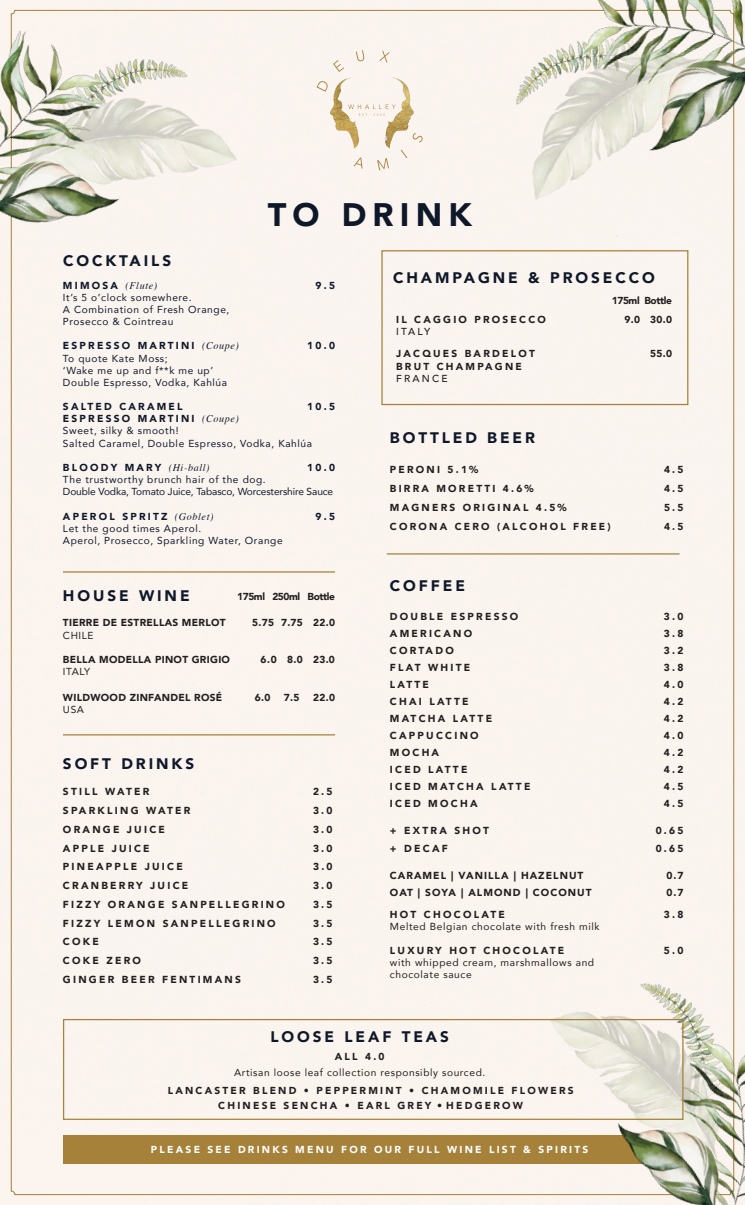
<style>
.page{position:relative;width:745px;height:1205px;background:#fff}
.page>*{position:absolute;margin:0;border:0;box-sizing:border-box;transform-origin:0 0}
.t1{font:900 32.5px "Avenir";letter-spacing:.19em;color:#0f1829}
.t2{font:900 15.25px "Avenir";letter-spacing:.19em;color:#0f1829}
.t3{font:900 10.12px/15px "Avenir";letter-spacing:.22em;color:#231f20;text-align:center}
.t4{font:10.12px/12.1px "Avenir";letter-spacing:.06em;color:#0f1829}
.t5{font:10.12px/12.2px "Avenir";letter-spacing:.06em;color:#231f20}
.t6{font:900 10.12px "Avenir";letter-spacing:.22em;color:#0f1829}
.t7{font:900 10.12px "Avenir";letter-spacing:.03em;color:#231f20}
.t8{font:10.12px "Avenir";letter-spacing:-.01em;color:#0f1829}
.t9{font:900 10.12px "Avenir";letter-spacing:.1em;color:#231f20}
.t10{font:900 10.12px "Avenir";letter-spacing:.22em;color:#fff}
.t11{font:900 10.12px "Avenir";letter-spacing:-.04em;color:#231f20}
.t12{font:italic 10.12px "Times";letter-spacing:.06em;color:#0f1829}
.t13{font:500 10.12px "Avenir";letter-spacing:.22em;color:#231f20}
.s1{font-family:"Avenir";font-weight:900;font-style:normal}
.s2{font-family:"Times";font-weight:400;font-style:italic}
.s3{font-weight:400}
</style>
<div class="page">
<div style="left:0;top:0;width:744px;height:1205px;background:#faf4ef"></div>
<div style="left:63px;top:1135px;width:620px;height:28px;background:#a58139"></div>
<hr style="left:63px;top:571px;width:272px;height:1px;background:#a58139">
<hr style="left:63px;top:734px;width:272px;height:1px;background:#a58139">
<hr style="left:386px;top:553px;width:293px;height:1px;background:#a58139">
<img style="left:0;top:0;width:261px;height:332px">
<img style="left:475px;top:0;width:269px;height:250px">
<img style="left:501px;top:922px;width:243px;height:283px">
<div style="left:381px;top:250px;width:307px;height:155px;border:1px solid #a58139"></div>
<svg style="left:333px;top:60px;width:11px;height:12px"></svg>
<svg style="left:355px;top:50px;width:9px;height:11px"></svg>
<svg style="left:379px;top:51px;width:10px;height:12px"></svg>
<svg style="left:316px;top:78px;width:106px;height:92px"></svg>
<div style="left:63px;top:1019px;width:620px;height:101px;border:1px solid #a58139"></div>
<p class="t1" style="left:267px;top:187px;width:205px">TO DRINK</p>
<p class="t2" style="left:63px;top:247px;width:110px">COCKTAILS</p>
<p class="t12" style="left:63px;top:276px;width:96px"><span class="s1">M I M O S A</span> (Flute)</p>
<p class="t6" style="left:315px;top:276px;width:21px">9.5</p>
<p class="t4" style="left:63px;top:291px;width:168px">It’s 5 o’clock somewhere.<br>A Combination of Fresh Orange,<br>Prosecco &amp; Cointreau</p>
<p class="t6" style="left:63px;top:337px;width:177px">ESPRESSO MARTINI <span class="s2">(Coupe)</span></p>
<p class="t6" style="left:307px;top:337px;width:29px">10.0</p>
<p class="t4" style="left:63px;top:352px;width:152px">To quote Kate Moss;<br>‘Wake me up and f**k me up’</p>
<p class="t4" style="left:63px;top:376px;width:165px">Double Espresso, Vodka, Kahlúa</p>
<p class="t6" style="left:63px;top:398px;width:121px">SALTED CARAMEL</p>
<p class="t6" style="left:307px;top:398px;width:29px">10.5</p>
<p class="t6" style="left:63px;top:410px;width:177px">ESPRESSO MARTINI <span class="s2">(Coupe)</span></p>
<p class="t4" style="left:63px;top:424px;width:117px">Sweet, silky &amp; smooth!</p>
<p class="t4" style="left:63px;top:437px;width:250px">Salted Caramel, Double Espresso, Vodka, Kahlúa</p>
<p class="t6" style="left:63px;top:459px;width:148px">BLOODY MARY <span class="s2">(Hi-ball)</span></p>
<p class="t6" style="left:307px;top:459px;width:29px">10.0</p>
<p class="t4" style="left:63px;top:473px;width:204px">The trustworthy brunch hair of the dog.</p>
<p class="t8" style="left:63px;top:483px;width:271px">Double Vodka, Tomato Juice, Tabasco, Worcestershire Sauce</p>
<p class="t6" style="left:63px;top:507px;width:152px">APEROL SPRITZ <span class="s2">(Goblet)</span></p>
<p class="t6" style="left:315px;top:507px;width:21px">9.5</p>
<p class="t4" style="left:63px;top:522px;width:221px">Let the good times Aperol.<br>Aperol, Prosecco, Sparkling Water, Orange</p>
<p class="t2" style="left:63px;top:583px;width:128px">HOUSE WINE</p>
<p class="t11" style="left:237px;top:588px;width:99px">175ml 250ml Bottle</p>
<p class="t7" style="left:63px;top:614px;width:164px">TIERRE DE ESTRELLAS MERLOT</p>
<p class="t3" style="left:252px;top:615px;width:84px">5.75 7.75 22.0</p>
<p class="t5" style="left:63px;top:628px;width:32px">CHILE</p>
<p class="t7" style="left:63px;top:650px;width:168px">BELLA MODELLA PINOT GRIGIO</p>
<p class="t3" style="left:260px;top:651px;width:76px">6.0 8.0 23.0</p>
<p class="t5" style="left:63px;top:665px;width:29px">ITALY</p>
<p class="t7" style="left:63px;top:689px;width:161px">WILDWOOD ZINFANDEL ROSÉ</p>
<p class="t3" style="left:255px;top:689px;width:17px">6.0</p>
<p class="t3" style="left:284px;top:689px;width:17px">7.5</p>
<p class="t3" style="left:313px;top:689px;width:23px">22.0</p>
<p class="t5" style="left:63px;top:703px;width:23px">USA</p>
<p class="t2" style="left:63px;top:750px;width:133px">SOFT DRINKS</p>
<p class="t3" style="left:63px;top:784px;width:88px">STILL WATER</p>
<p class="t3" style="left:313px;top:784px;width:21px">2.5</p>
<p class="t3" style="left:63px;top:803px;width:129px">SPARKLING WATER</p>
<p class="t3" style="left:313px;top:803px;width:21px">3.0</p>
<p class="t3" style="left:63px;top:821px;width:103px">ORANGE JUICE</p>
<p class="t3" style="left:313px;top:821px;width:21px">3.0</p>
<p class="t3" style="left:63px;top:840px;width:88px">APPLE JUICE</p>
<p class="t3" style="left:313px;top:840px;width:21px">3.0</p>
<p class="t3" style="left:63px;top:859px;width:121px">PINEAPPLE JUICE</p>
<p class="t3" style="left:313px;top:859px;width:21px">3.0</p>
<p class="t3" style="left:63px;top:878px;width:127px">CRANBERRY JUICE</p>
<p class="t3" style="left:313px;top:878px;width:21px">3.0</p>
<p class="t3" style="left:63px;top:896px;width:223px">FIZZY ORANGE SANPELLEGRINO</p>
<p class="t3" style="left:313px;top:896px;width:21px">3.5</p>
<p class="t3" style="left:63px;top:915px;width:214px">FIZZY LEMON SANPELLEGRINO</p>
<p class="t3" style="left:313px;top:915px;width:21px">3.5</p>
<p class="t3" style="left:63px;top:934px;width:37px">COKE</p>
<p class="t3" style="left:313px;top:934px;width:21px">3.5</p>
<p class="t3" style="left:63px;top:953px;width:79px">COKE ZERO</p>
<p class="t3" style="left:313px;top:953px;width:21px">3.5</p>
<p class="t3" style="left:63px;top:971px;width:179px">GINGER BEER FENTIMANS</p>
<p class="t3" style="left:313px;top:971px;width:21px">3.5</p>
<p class="t2" style="left:393px;top:265px;width:263px">CHAMPAGNE &amp; PROSECCO</p>
<p class="t3" style="left:396px;top:311px;width:151px">IL CAGGIO PROSECCO</p>
<p class="t3" style="left:624px;top:311px;width:49px">9.0 30.0</p>
<p class="t13" style="left:396px;top:323px;width:36px">ITALY</p>
<p class="t3" style="left:396px;top:346px;width:140px">JACQUES BARDELOT</p>
<p class="t3" style="left:649px;top:346px;width:23px">55.0</p>
<p class="t3" style="left:396px;top:358px;width:127px">BRUT CHAMPAGNE</p>
<p class="t13" style="left:396px;top:369px;width:53px">FRANCE</p>
<p class="t11" style="left:611px;top:291px;width:61px">175ml Bottle</p>
<p class="t2" style="left:389px;top:425px;width:147px">BOTTLED BEER</p>
<p class="t3" style="left:389px;top:462px;width:90px">PERONI 5.1%</p>
<p class="t3" style="left:663px;top:462px;width:21px">4.5</p>
<p class="t3" style="left:389px;top:481px;width:145px">BIRRA MORETTI 4.6%</p>
<p class="t3" style="left:663px;top:481px;width:21px">4.5</p>
<p class="t3" style="left:389px;top:500px;width:178px">MAGNERS ORIGINAL 4.5%</p>
<p class="t3" style="left:663px;top:500px;width:21px">5.5</p>
<p class="t3" style="left:389px;top:518px;width:222px">CORONA CERO (ALCOHOL FREE)</p>
<p class="t3" style="left:663px;top:518px;width:21px">4.5</p>
<p class="t2" style="left:389px;top:572px;width:77px">COFFEE</p>
<p class="t3" style="left:389px;top:609px;width:130px">DOUBLE ESPRESSO</p>
<p class="t3" style="left:663px;top:609px;width:21px">3.0</p>
<p class="t3" style="left:389px;top:626px;width:84px">AMERICANO</p>
<p class="t3" style="left:663px;top:626px;width:21px">3.8</p>
<p class="t3" style="left:389px;top:642px;width:65px">CORTADO</p>
<p class="t3" style="left:663px;top:642px;width:21px">3.2</p>
<p class="t3" style="left:389px;top:659px;width:82px">FLAT WHITE</p>
<p class="t3" style="left:663px;top:659px;width:21px">3.8</p>
<p class="t3" style="left:389px;top:676px;width:41px">LATTE</p>
<p class="t3" style="left:663px;top:676px;width:21px">4.0</p>
<p class="t3" style="left:389px;top:693px;width:80px">CHAI LATTE</p>
<p class="t3" style="left:663px;top:693px;width:21px">4.2</p>
<p class="t3" style="left:389px;top:710px;width:104px">MATCHA LATTE</p>
<p class="t3" style="left:663px;top:710px;width:21px">4.2</p>
<p class="t3" style="left:389px;top:727px;width:90px">CAPPUCCINO</p>
<p class="t3" style="left:663px;top:727px;width:21px">4.0</p>
<p class="t3" style="left:389px;top:744px;width:51px">MOCHA</p>
<p class="t3" style="left:663px;top:744px;width:21px">4.2</p>
<p class="t3" style="left:389px;top:761px;width:79px">ICED LATTE</p>
<p class="t3" style="left:663px;top:761px;width:21px">4.2</p>
<p class="t3" style="left:389px;top:778px;width:142px">ICED MATCHA LATTE</p>
<p class="t3" style="left:663px;top:778px;width:21px">4.5</p>
<p class="t3" style="left:389px;top:795px;width:89px">ICED MOCHA</p>
<p class="t3" style="left:663px;top:795px;width:21px">4.5</p>
<p class="t3" style="left:389px;top:822px;width:101px">+ EXTRA SHOT</p>
<p class="t3" style="left:655px;top:822px;width:29px">0.65</p>
<p class="t3" style="left:389px;top:840px;width:59px">+ DECAF</p>
<p class="t3" style="left:655px;top:840px;width:29px">0.65</p>
<p class="t9" style="left:389px;top:866px;width:195px">CARAMEL | VANILLA | HAZELNUT</p>
<p class="t3" style="left:666px;top:867px;width:19px">0.7</p>
<p class="t9" style="left:389px;top:883px;width:203px">OAT | SOYA | ALMOND | COCONUT</p>
<p class="t3" style="left:666px;top:884px;width:19px">0.7</p>
<p class="t3" style="left:389px;top:906px;width:116px">HOT CHOCOLATE</p>
<p class="t3" style="left:663px;top:906px;width:21px">3.8</p>
<p class="t5" style="left:389px;top:920px;width:211px">Melted Belgian chocolate with fresh milk</p>
<p class="t3" style="left:389px;top:942px;width:176px">LUXURY HOT CHOCOLATE</p>
<p class="t3" style="left:663px;top:942px;width:21px">5.0</p>
<p class="t5" style="left:389px;top:956px;width:206px">with whipped cream, marshmallows and chocolate sauce</p>
<p class="t2" style="left:270px;top:1023px;width:180px">LOOSE LEAF TEAS</p>
<p class="t3" style="left:334px;top:1049px;width:51px">ALL 4.0</p>
<p class="t5" style="left:234px;top:1066px;width:252px">Artisan loose leaf collection responsibly sourced.</p>
<p class="t3" style="left:167px;top:1082px;width:407px">LANCASTER BLEND • PEPPERMINT • CHAMOMILE FLOWERS<br>CHINESE SENCHA • EARL GREY <span class="s3">•</span> HEDGEROW</p>
<p class="t10" style="left:151px;top:1140px;width:438px">PLEASE SEE DRINKS MENU FOR OUR FULL WINE LIST &amp; SPIRITS</p>
</div>
